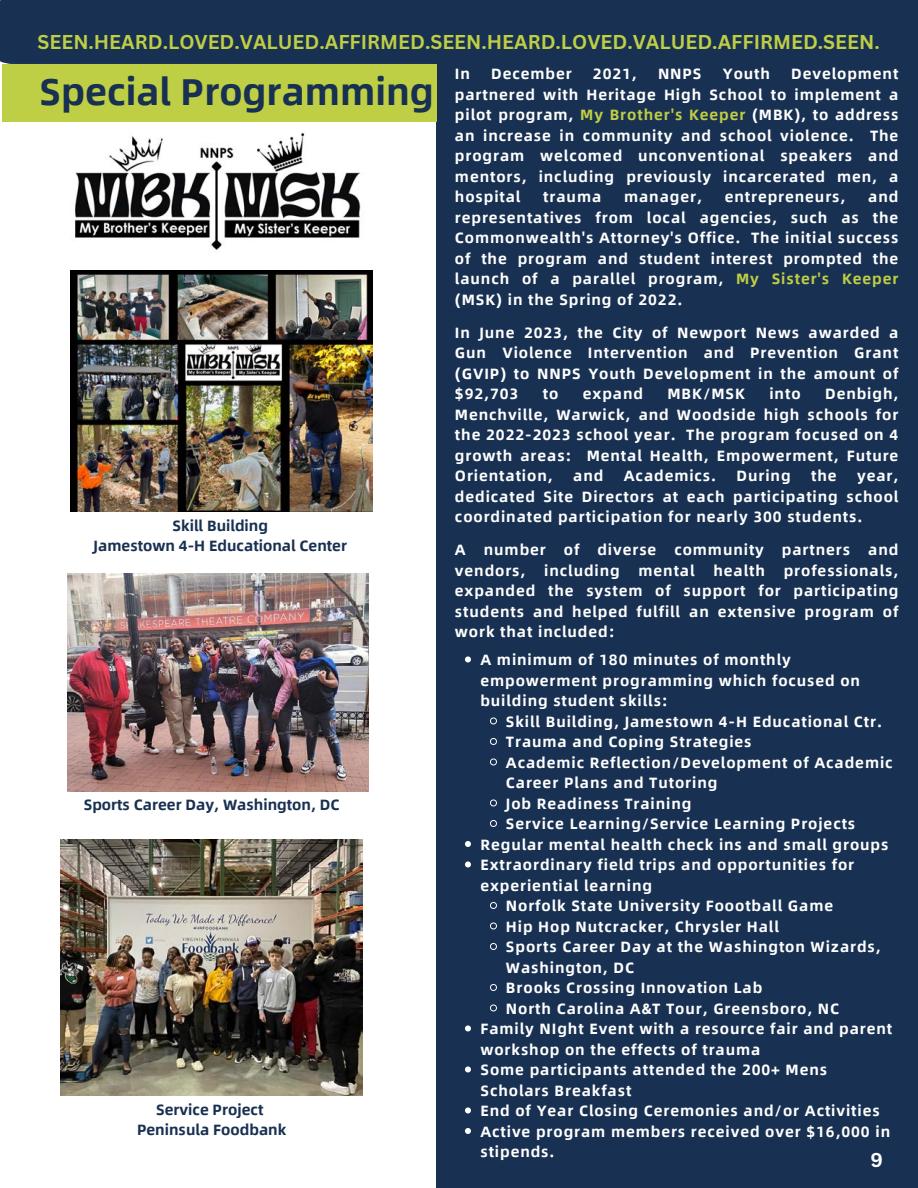
<style>
.page{position:relative;width:918px;height:1188px;background:#fff}
.page>*{position:absolute;margin:0;border:0;box-sizing:border-box;transform-origin:0 0}
.t1{font:700 37.5px "Alibaba Sans";color:#183051}
.t2{font:700 19.5px "Canva Sans";color:#bece45}
.t3{font:700 19.5px "Canva Sans";color:#fff}
.t4{font:700 15px/20.5px "Alibaba Sans";letter-spacing:.06em;color:#fff}
.t5{font:700 15px "Alibaba Sans";color:#183051}
.s1{color:#bece45}
</style>
<div class="page">
<div style="left:0;top:0;width:918px;height:64px;background:#183051"></div>
<img style="left:75px;top:133px;width:286px;height:117px">
<div style="left:436px;top:64px;width:482px;height:1124px;background:#183051"></div>
<div style="left:2px;top:64px;width:434px;height:57px;background:#bece45"></div>
<img style="left:71px;top:271px;width:301px;height:241px">
<img style="left:67px;top:573px;width:302px;height:218px">
<img style="left:61px;top:839px;width:301px;height:257px">
<svg style="left:465px;top:656px;width:6px;height:6px"></svg>
<svg style="left:490px;top:717px;width:7px;height:8px"></svg>
<svg style="left:490px;top:738px;width:7px;height:7px"></svg>
<svg style="left:490px;top:758px;width:7px;height:8px"></svg>
<svg style="left:490px;top:799px;width:7px;height:8px"></svg>
<svg style="left:490px;top:820px;width:7px;height:7px"></svg>
<svg style="left:465px;top:841px;width:6px;height:6px"></svg>
<svg style="left:465px;top:861px;width:6px;height:6px"></svg>
<svg style="left:490px;top:902px;width:7px;height:7px"></svg>
<svg style="left:490px;top:922px;width:7px;height:8px"></svg>
<svg style="left:490px;top:943px;width:7px;height:7px"></svg>
<svg style="left:490px;top:984px;width:7px;height:7px"></svg>
<svg style="left:490px;top:1004px;width:7px;height:8px"></svg>
<svg style="left:465px;top:1025px;width:6px;height:6px"></svg>
<svg style="left:465px;top:1066px;width:6px;height:6px"></svg>
<svg style="left:465px;top:1107px;width:6px;height:6px"></svg>
<svg style="left:465px;top:1128px;width:6px;height:6px"></svg>
<p class="t2" style="left:38px;top:28px;width:844px">SEEN.HEARD.LOVED.VALUED.AFFIRMED.SEEN.HEARD.LOVED.VALUED.AFFIRMED.SEEN.</p>
<p class="t1" style="left:40px;top:60px;width:396px">Special Programming</p>
<p class="t4" style="left:455px;top:63px;width:445px;text-align:justify;text-indent:336px">Development partnered with Heritage High School to implement a pilot program, <span class="s1">My Brother's Keeper</span> (MBK), to address an increase in community and school violence. The program welcomed unconventional speakers and mentors, including previously incarcerated men, a hospital</p>
<p class="t4" style="left:455px;top:63px;width:17px">In</p>
<p class="t4" style="left:491px;top:63px;width:82px">December</p>
<p class="t4" style="left:593px;top:63px;width:45px">2021,</p>
<p class="t4" style="left:658px;top:63px;width:45px">NNPS</p>
<p class="t4" style="left:723px;top:63px;width:49px">Youth</p>
<p class="t4" style="left:455px;top:186px;width:445px;text-align:justify;text-indent:413px">and representatives from local agencies, such as the Commonwealth's Attorney's Office. The initial success of the program and student interest prompted the launch of a parallel program, <span class="s1">My Sister's Keeper </span>(MSK) in the Spring of 2022.</p>
<p class="t4" style="left:455px;top:321px;width:445px;text-align:justify">In June 2023, the City of Newport News awarded a Gun Violence Intervention and Prevention Grant (GVIP) to NNPS Youth Development in the amount of $92,703</p>
<p class="t4" style="left:543px;top:186px;width:60px">trauma</p>
<p class="t4" style="left:624px;top:186px;width:79px">manager,</p>
<p class="t4" style="left:725px;top:186px;width:122px">entrepreneurs,</p>
<p class="t4" style="left:455px;top:383px;width:445px;text-align:justify;text-indent:370px">Denbigh, Menchville, Warwick, and Woodside high schools for the 2022-2023 school year. The program focused on 4 growth areas: Mental Health, Empowerment, Future Orientation,</p>
<p class="t4" style="left:543px;top:383px;width:17px">to</p>
<p class="t4" style="left:583px;top:383px;width:62px">expand</p>
<p class="t4" style="left:668px;top:383px;width:79px">MBK/MSK</p>
<p class="t4" style="left:769px;top:383px;width:33px">into</p>
<p class="t4" style="left:573px;top:465px;width:32px">and</p>
<p class="t4" style="left:624px;top:465px;width:94px">Academics.</p>
<p class="t4" style="left:737px;top:465px;width:56px">During</p>
<p class="t4" style="left:811px;top:465px;width:27px">the</p>
<p class="t4" style="left:455px;top:465px;width:445px;text-align:justify;text-indent:402px">year, dedicated Site Directors at each participating school coordinated participation for nearly 300 students.</p>
<p class="t4" style="left:455px;top:539px;width:445px">A number of diverse community partners and vendors,</p>
<p class="t5" style="left:173px;top:513px;width:97px">Skill Building</p>
<p class="t5" style="left:94px;top:533px;width:255px">Jamestown 4-H Educational Center</p>
<p class="t4" style="left:455px;top:559px;width:445px;text-align:justify;text-indent:329px">professionals, expanded the system of support for participating students and helped fulfill an extensive program of work that included:</p>
<p class="t4" style="left:544px;top:559px;width:77px">including</p>
<p class="t4" style="left:639px;top:559px;width:58px">mental</p>
<p class="t4" style="left:713px;top:559px;width:53px">health</p>
<p class="t5" style="left:84px;top:792px;width:257px">Sports Career Day, Washington, DC</p>
<p class="t5" style="left:156px;top:1097px;width:109px">Service Project</p>
<p class="t5" style="left:137px;top:1117px;width:151px">Peninsula Foodbank</p>
<p class="t4" style="left:480px;top:649px;width:381px">A minimum of 180 minutes of monthly empowerment programming which focused on building student skills:</p>
<p class="t4" style="left:506px;top:711px;width:378px">Skill Building, Jamestown 4-H Educational Ctr.</p>
<p class="t4" style="left:506px;top:731px;width:247px">Trauma and Coping Strategies</p>
<p class="t4" style="left:506px;top:752px;width:388px">Academic Reflection/Development of Academic<br>Career Plans and Tutoring</p>
<p class="t4" style="left:506px;top:793px;width:187px">Job Readiness Training</p>
<p class="t4" style="left:506px;top:813px;width:351px">Service Learning/Service Learning Projects</p>
<p class="t4" style="left:480px;top:834px;width:410px">Regular mental health check ins and small groups</p>
<p class="t4" style="left:480px;top:854px;width:375px">Extraordinary field trips and opportunities for experiential learning</p>
<p class="t4" style="left:506px;top:895px;width:329px">Norfolk State University Foootball Game</p>
<p class="t4" style="left:506px;top:916px;width:274px">Hip Hop Nutcracker, Chrysler Hall</p>
<p class="t4" style="left:506px;top:936px;width:376px">Sports Career Day at the Washington Wizards,<br>Washington, DC</p>
<p class="t4" style="left:506px;top:977px;width:258px">Brooks Crossing Innovation Lab</p>
<p class="t4" style="left:506px;top:998px;width:335px">North Carolina A&amp;T Tour, Greensboro, NC</p>
<p class="t4" style="left:480px;top:1018px;width:413px">Family NIght Event with a resource fair and parent workshop on the effects of trauma</p>
<p class="t4" style="left:480px;top:1059px;width:348px">Some participants attended the 200+ Mens<br>Scholars Breakfast</p>
<p class="t4" style="left:480px;top:1100px;width:401px">End of Year Closing Ceremonies and/or Activities</p>
<p class="t4" style="left:480px;top:1121px;width:411px">Active program members received over $16,000 in stipends.</p>
<p class="t3" style="left:870px;top:1146px;width:14px">9</p>
</div>
